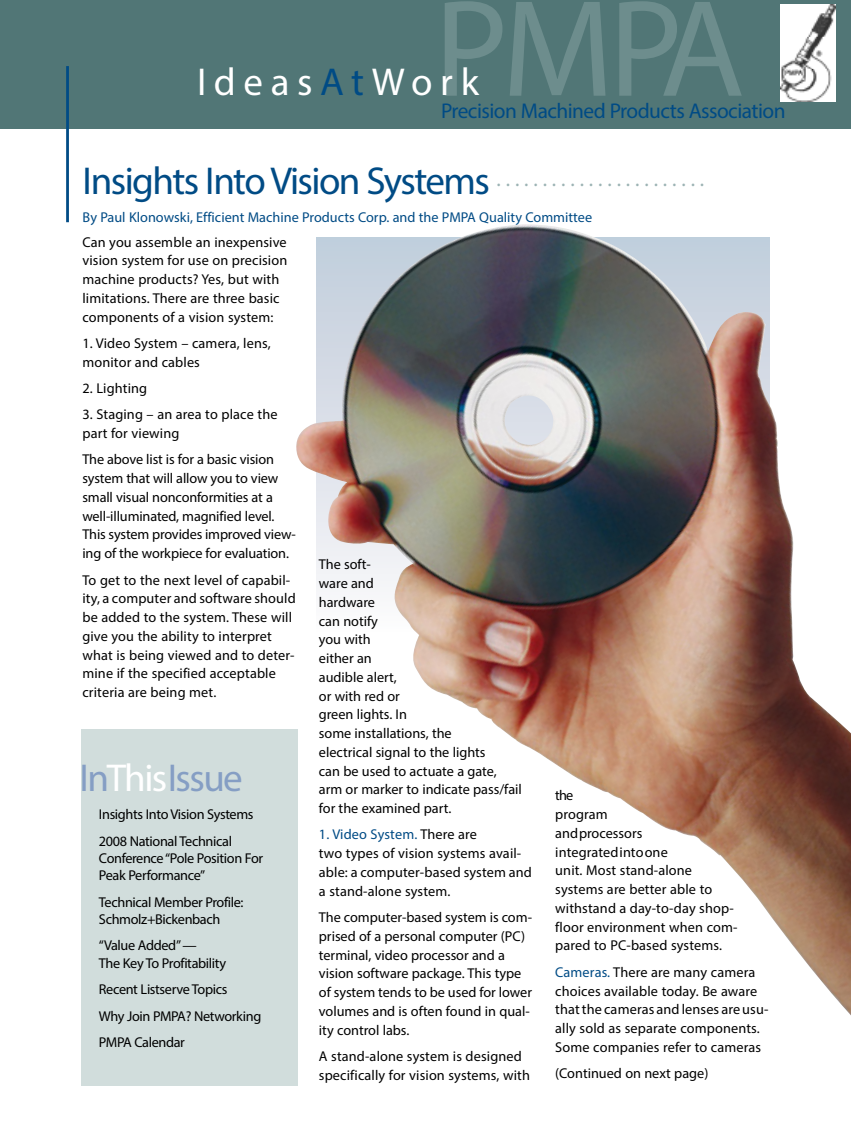
<style>
.page{position:relative;width:851px;height:1134px;background:#fff}
.page>*{position:absolute;margin:0;border:0;box-sizing:border-box;transform-origin:0 0}
.t1{font:139.2px "Myriad Pro";color:#6d8d8d}
.t2{font:39px "Myriad Pro";letter-spacing:-.04em;color:#004b85}
.t3{font:39px "Myriad Pro";letter-spacing:-.04em;color:#859ec4}
.t4{font:39px "Myriad Pro";letter-spacing:.195em;color:#fff}
.t5{font:21.3px "Myriad Pro";letter-spacing:-.025em;color:#004b85}
.t6{font:14.25px/18.8px "Myriad Pro";color:#000}
.t7{font:14.25px/26.4px "Myriad Pro";letter-spacing:-.025em;color:#000}
.t8{font:14.25px "Myriad Pro";color:#004b85}
.s1{color:#004b85}
.s2{color:#fff}
</style>
<div class="page">
<div style="left:81px;top:729px;width:216px;height:357px;background:#d1dddc"></div>
<div style="left:0;top:0;width:850px;height:128px;background:#517676"></div>
<img style="left:780px;top:5px;width:55px;height:96px">
<img style="left:296px;top:224px;width:554px;height:791px">
<hr style="left:66px;top:66px;width:3px;height:156px;background:#004b85">
<h1 class="t1" style="left:434px;top:-37px;width:312px">PMPA</h1>
<h3 class="t5" style="left:441px;top:98px;width:346px">Precision Machined Products Association</h3>
<h2 class="t4" style="left:197px;top:57px;width:283px">Ideas<span class="s1">At</span>Work</h2>
<h2 class="t2" style="left:82px;top:157px;width:623px">Insights Into Vision Systems <sup>.</sup> <sup>.</sup> <sup>.</sup> <sup>.</sup> <sup>.</sup> <sup>.</sup> <sup>.</sup> <sup>.</sup> <sup>.</sup> <sup>.</sup> <sup>.</sup> <sup>.</sup> <sup>.</sup> <sup>.</sup> <sup>.</sup> <sup>.</sup> <sup>.</sup> <sup>.</sup> <sup>.</sup> <sup>.</sup> <sup>.</sup> <sup>.</sup> <sup>.</sup></h2>
<p class="t8" style="left:82px;top:208px;width:511px">By Paul Klonowski, Efficient Machine Products Corp. and the PMPA Quality Committee</p>
<p class="t6" style="left:82px;top:232px;width:206px">Can you assemble an inexpensive vision system for use on precision machine products? Yes, but with limitations. There are three basic components of a vision system:</p>
<p class="t6" style="left:82px;top:334px;width:190px">1. Video System – camera, lens, monitor and cables</p>
<p class="t6" style="left:82px;top:379px;width:66px">2. Lighting</p>
<p class="t6" style="left:82px;top:405px;width:197px">3. Staging – an area to place the part for viewing</p>
<p class="t6" style="left:82px;top:450px;width:215px">The above list is for a basic vision system that will allow you to view small visual nonconformities at a well-illuminated, magnified level.<br>This system provides improved view&shy;ing of the workpiece for evaluation.</p>
<p class="t6" style="left:82px;top:570px;width:215px">To get to the next level of capabil&shy;ity, a computer and software should be added to the system. These will give you the ability to interpret what is being viewed and to deter&shy;mine if the specified acceptable criteria are being met.</p>
<p class="t6" style="left:319px;top:555px;width:204px">The soft-<br>ware and<br>hardware<br>can notify<br>you with<br>either an<br>audible alert,<br>or with red or<br>green lights. In<br>some installations, the<br>electrical signal to the lights<br>can be used to actuate a gate, arm or marker to indicate pass/fail for the examined part.</p>
<p class="t6" style="left:319px;top:825px;width:214px"><span class="s1">1. Video System.</span> There are<br>two types of vision systems avail&shy;able: a computer-based system and a stand-alone system.</p>
<p class="t6" style="left:319px;top:908px;width:215px">The computer-based system is com&shy;prised of a personal computer (PC) terminal, video processor and a vision software package. This type of system tends to be used for lower volumes and is often found in qual&shy;ity control labs.</p>
<p class="t6" style="left:319px;top:1046px;width:213px">A stand-alone system is designed specifically for vision systems, with</p>
<h2 class="t3" style="left:79px;top:754px;width:165px">In<span class="s2">This</span>Issue</h2>
<p class="t6" style="left:555px;top:786px;width:184px">the<br>program<br>and processors<br>integrated into one<br>unit. Most stand-alone systems are better able to withstand a day-to-day shop&shy;floor environment when com&shy;pared to PC-based systems.</p>
<p class="t6" style="left:555px;top:962px;width:215px"><span class="s1">Cameras.</span> There are many camera choices available today. Be aware that the cameras and lenses are usu&shy;ally sold as separate components.<br>Some companies refer to cameras</p>
<p class="t7" style="left:99px;top:801px;width:156px">Insights Into Vision Systems<br>2008 National Technical</p>
<p class="t7" style="left:99px;top:849px;width:166px;line-height:17.2px">Conference “Pole Position For<br>Peak Performance”</p>
<p class="t7" style="left:99px;top:893px;width:146px;line-height:17.2px">Technical Member Profile:<br>Schmolz+Bickenbach</p>
<p class="t7" style="left:99px;top:937px;width:129px;line-height:17.2px">“Value Added” —<br>The Key To Profitability</p>
<p class="t7" style="left:99px;top:976px;width:164px">Recent Listserve Topics<br>Why Join PMPA? Networking<br>PMPA Calendar</p>
<p class="t6" style="left:555px;top:1064px;width:154px">(Continued on next page)</p>
</div>
